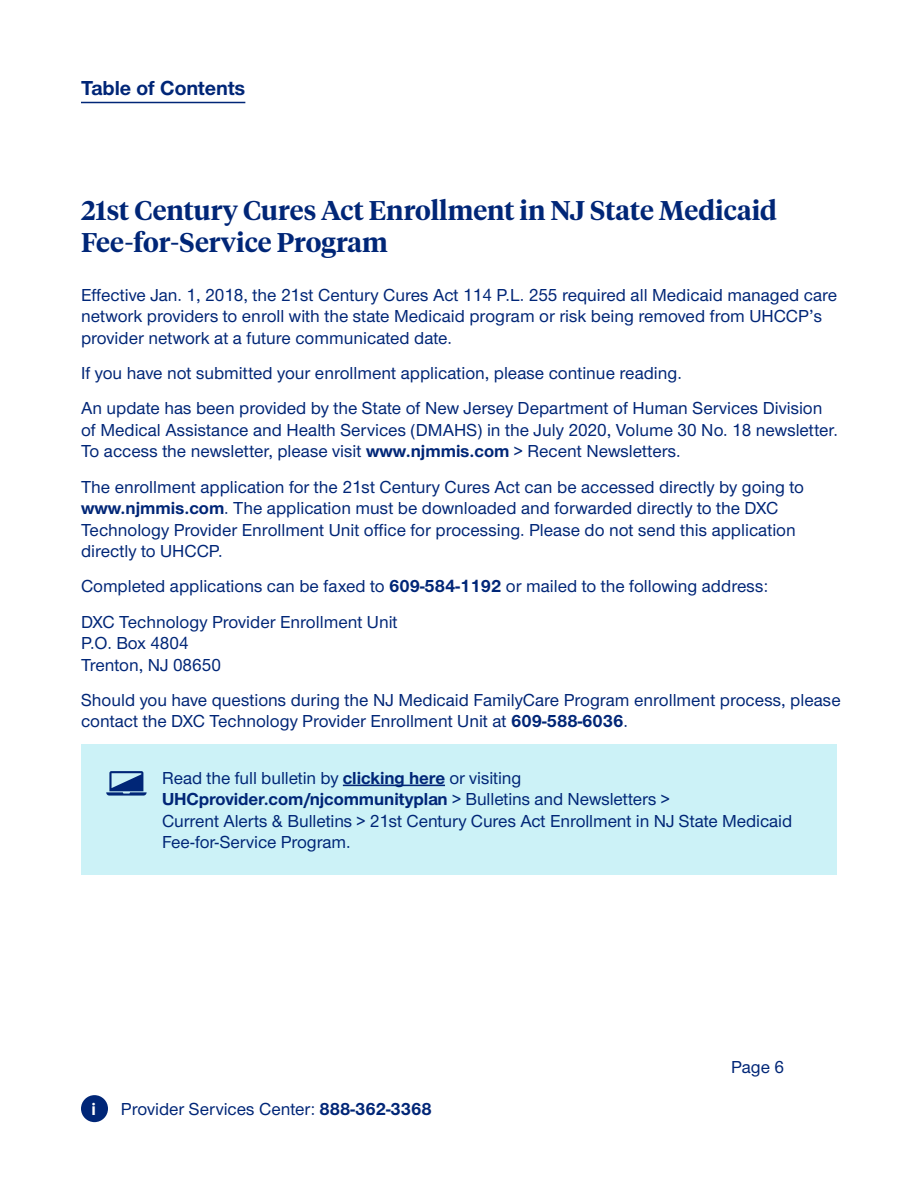
<style>
.page{position:relative;width:918px;height:1188px;background:#fff}
.page>*{position:absolute;margin:0;border:0;box-sizing:border-box;transform-origin:0 0}
.t1{font:600 27px/32.4px "UHC Serif Headline";color:#002677}
.t2{font:700 21px "UHC Sans";color:#002677}
.t3{font:500 18px/21.6px "UHC Sans";color:#002677}
.t4{font:700 18px "UHC Sans";color:#fff}
.s1{font-weight:700}
</style>
<div class="page">
<div style="left:81px;top:1095px;width:27px;height:27px;background:#002677;border-radius:50%"></div>
<hr style="left:81px;top:102px;width:164px;height:1px;background:#002677">
<div style="left:81px;top:745px;width:756px;height:130px;background:#ccf2f7"></div>
<hr style="left:343px;top:785px;width:102px;height:1px;background:#002677">
<svg style="left:106px;top:771px;width:41px;height:25px"></svg>
<p class="t2" style="left:81px;top:74px;width:166px">Table of Contents</p>
<h1 class="t1" style="left:81px;top:193px;width:697px">21st Century Cures Act Enrollment in NJ State Medicaid<br>Fee-for-Service Program</h1>
<p class="t3" style="left:81px;top:283px;width:758px">Effective Jan. 1, 2018, the 21st Century Cures Act 114 P.L. 255 required all Medicaid managed care network providers to enroll with the state Medicaid program or risk being removed from UHCCP’s provider network at a future communicated date.</p>
<p class="t3" style="left:81px;top:355px;width:743px;line-height:35.1px">If you have not submitted your enrollment application, please continue reading.<br>An update has been provided by the State of New Jersey Department of Human Services Division</p>
<p class="t3" style="left:81px;top:418px;width:758px">of Medical Assistance and Health Services (DMAHS) in the July 2020, Volume 30 No. 18 newsletter.<br>To access the newsletter, please visit <span class="s1">www.njmmis.com</span> &gt; Recent Newsletters.</p>
<p class="t3" style="left:81px;top:475px;width:725px">The enrollment application for the 21st Century Cures Act can be accessed directly by going to <span class="s1">www.njmmis.com</span>. The application must be downloaded and forwarded directly to the DXC Technology Provider Enrollment Unit office for processing. Please do not send this application directly to UHCCP.</p>
<p class="t3" style="left:81px;top:568px;width:689px;line-height:35.1px">Completed applications can be faxed to <span class="s1">609-584-1192</span> or mailed to the following address:<br>DXC Technology Provider Enrollment Unit</p>
<p class="t3" style="left:81px;top:632px;width:142px">P.O. Box 4804<br>Trenton, NJ 08650</p>
<p class="t3" style="left:81px;top:688px;width:761px">Should you have questions during the NJ Medicaid FamilyCare Program enrollment process, please contact the DXC Technology Provider Enrollment Unit at <span class="s1">609-588-6036</span>.</p>
<p class="t3" style="left:162px;top:766px;width:632px">Read the full bulletin by <span class="s1">clicking here</span> or visiting <span class="s1">UHCprovider.com/njcommunityplan</span> &gt; Bulletins and Newsletters &gt;<br>Current Alerts &amp; Bulletins &gt; 21st Century Cures Act Enrollment in NJ State Medicaid Fee-for-Service Program.</p>
<p class="t4" style="left:92px;top:1097px;width:6px">i</p>
<p class="t3" style="left:121px;top:1097px;width:312px">Provider Services Center: <span class="s1">888-362-3368</span></p>
<p class="t3" style="left:731px;top:1055px;width:55px">Page 6</p>
</div>
